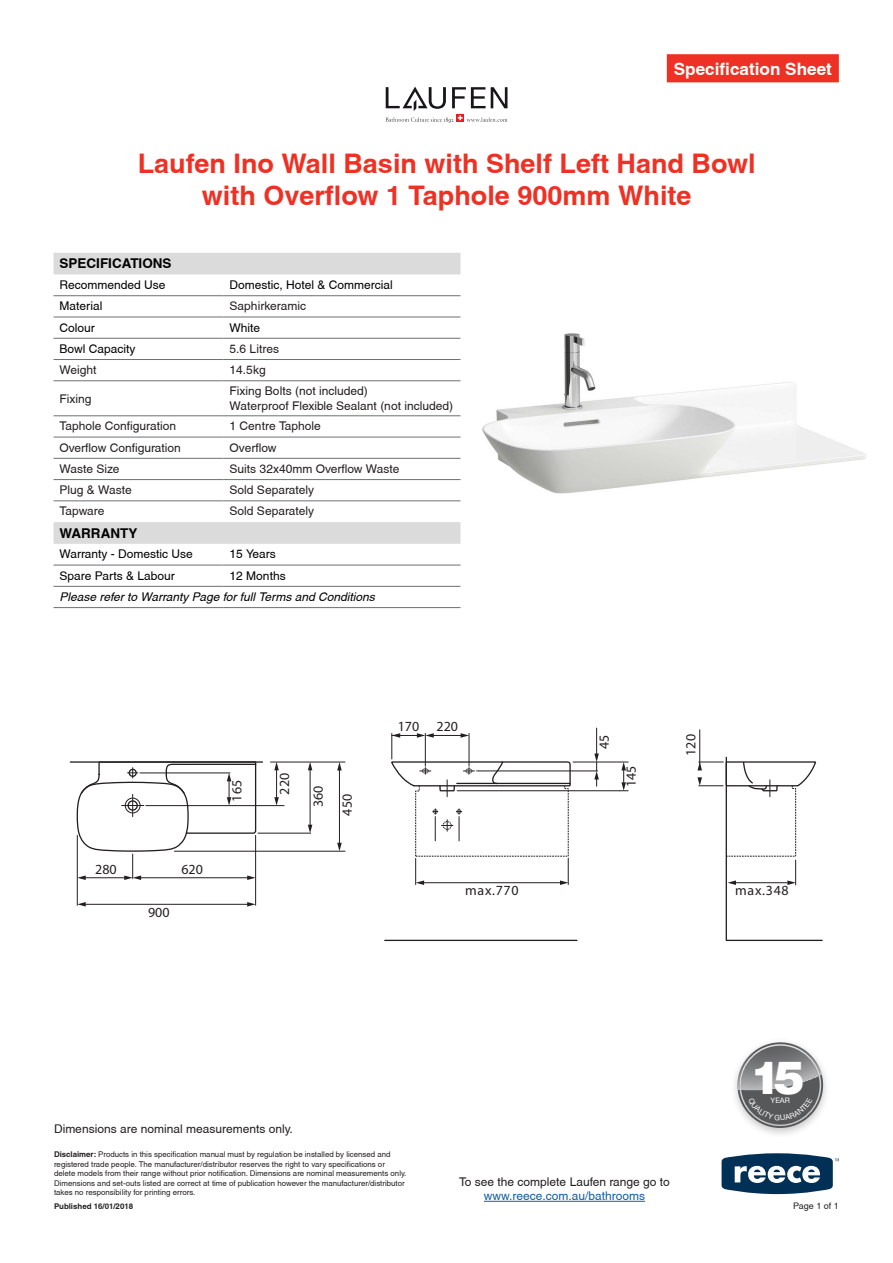
<style>
.page{position:relative;width:893px;height:1263px;background:#fff}
.page>*{position:absolute;margin:0;border:0;box-sizing:border-box;transform-origin:0 0}
.t1{font:900 45.75px "Helvetica Neue";color:#fff}
.Heading_1{font:700 27px/32.4px "Helvetica";color:#ee3124;text-align:center}
.t2{font:700 17.1px "Helvetica";color:#fff}
.t3{font:700 condensed 13.95px "Univers";color:#231f20}
.t4{font:700 13.5px "Helvetica";color:#000}
.t5{font:12px/14.4px "Helvetica";color:#231f20;text-align:center}
.t6{font:12px "Helvetica";color:#000}
.t7{font:italic 12px "Helvetica";color:#000}
.t8{font:9px "Helvetica";color:#231f20}
.t9{font:7.8px/9.4px "Helvetica";color:#231f20}
.t10{font:700 7.8px "Helvetica";color:#231f20}
.t11{font:7.5px "Helvetica Neue";color:#fff}
.s1{font-weight:700}
.s2{color:#175d9e}
</style>
<div class="page">
<svg style="left:722px;top:1153px;width:117px;height:41px"></svg>
<div style="left:667px;top:54px;width:172px;height:28px;background:#ee3124"></div>
<hr style="left:484px;top:1201px;width:161px;height:1px;background:#175d9e">
<img style="left:734px;top:1072px;width:93px;height:63px">
<img style="left:482px;top:333px;width:384px;height:161px">
<svg style="left:385px;top:87px;width:122px;height:36px"></svg>
<svg style="left:54px;top:253px;width:406px;height:291px"></svg>
<hr style="left:54px;top:295px;width:170px;height:1px;background:#6d6f73">
<hr style="left:224px;top:295px;width:236px;height:1px;background:#6d6f73">
<hr style="left:54px;top:317px;width:170px;height:1px;background:#6d6f73">
<hr style="left:224px;top:317px;width:236px;height:1px;background:#6d6f73">
<hr style="left:54px;top:338px;width:170px;height:1px;background:#6d6f73">
<hr style="left:224px;top:338px;width:236px;height:1px;background:#6d6f73">
<hr style="left:54px;top:359px;width:170px;height:1px;background:#6d6f73">
<hr style="left:224px;top:359px;width:236px;height:1px;background:#6d6f73">
<hr style="left:54px;top:380px;width:170px;height:1px;background:#6d6f73">
<hr style="left:224px;top:380px;width:236px;height:1px;background:#6d6f73">
<hr style="left:54px;top:415px;width:170px;height:1px;background:#6d6f73">
<hr style="left:224px;top:415px;width:236px;height:1px;background:#6d6f73">
<hr style="left:54px;top:437px;width:170px;height:1px;background:#6d6f73">
<hr style="left:224px;top:437px;width:236px;height:1px;background:#6d6f73">
<hr style="left:54px;top:458px;width:170px;height:1px;background:#6d6f73">
<hr style="left:224px;top:458px;width:236px;height:1px;background:#6d6f73">
<hr style="left:54px;top:479px;width:170px;height:1px;background:#6d6f73">
<hr style="left:224px;top:479px;width:236px;height:1px;background:#6d6f73">
<hr style="left:54px;top:501px;width:170px;height:1px;background:#6d6f73">
<hr style="left:224px;top:501px;width:236px;height:1px;background:#6d6f73">
<hr style="left:54px;top:565px;width:170px;height:1px;background:#6d6f73">
<hr style="left:224px;top:565px;width:236px;height:1px;background:#6d6f73">
<hr style="left:54px;top:586px;width:170px;height:1px;background:#6d6f73">
<hr style="left:224px;top:586px;width:236px;height:1px;background:#6d6f73">
<hr style="left:54px;top:607px;width:170px;height:1px;background:#6d6f73">
<hr style="left:224px;top:607px;width:236px;height:1px;background:#6d6f73">
<hr style="left:70px;top:761px;width:193px;height:2px;background:#231f20">
<hr style="left:385px;top:940px;width:192px;height:1px;background:#231f20">
<hr style="left:77px;top:835px;width:1px;height:70px;background:#231f20">
<hr style="left:174px;top:851px;width:171px;height:1px;background:#231f20">
<svg style="left:337px;top:763px;width:5px;height:7px"></svg>
<svg style="left:337px;top:843px;width:5px;height:8px"></svg>
<hr style="left:339px;top:770px;width:1px;height:73px;background:#231f20">
<hr style="left:146px;top:805px;width:138px;height:1px;background:#231f20">
<svg style="left:274px;top:763px;width:5px;height:43px"></svg>
<hr style="left:270px;top:762px;width:75px;height:1px;background:#231f20">
<hr style="left:258px;top:833px;width:53px;height:1px;background:#231f20">
<svg style="left:308px;top:825px;width:4px;height:8px"></svg>
<svg style="left:308px;top:762px;width:4px;height:8px"></svg>
<hr style="left:310px;top:770px;width:1px;height:55px;background:#231f20">
<hr style="left:255px;top:835px;width:1px;height:70px;background:#231f20">
<svg style="left:76px;top:761px;width:181px;height:119px"></svg>
<hr style="left:141px;top:877px;width:107px;height:1px;background:#231f20">
<svg style="left:77px;top:902px;width:9px;height:4px"></svg>
<svg style="left:247px;top:902px;width:9px;height:4px"></svg>
<hr style="left:85px;top:904px;width:163px;height:1px;background:#231f20">
<svg style="left:390px;top:728px;width:433px;height:213px"></svg>
<svg style="left:737px;top:1042px;width:86px;height:86px"></svg>
<h3 class="t2" style="left:674px;top:59px;width:160px">Specification Sheet</h3>
<p class="Heading_1" style="left:138px;top:146px;width:619px">Laufen Ino Wall Basin with Shelf Left Hand Bowl with Overflow 1 Taphole 900mm White</p>
<p class="t4" style="left:60px;top:255px;width:114px">SPECIFICATIONS</p>
<p class="t6" style="left:60px;top:278px;width:108px">Recommended Use</p>
<p class="t6" style="left:230px;top:278px;width:165px">Domestic, Hotel &amp; Commercial</p>
<p class="t6" style="left:60px;top:299px;width:44px">Material</p>
<p class="t5" style="left:230px;top:299px;width:78px">Saphirkeramic</p>
<p class="t6" style="left:60px;top:320px;width:37px">Colour</p>
<p class="t6" style="left:230px;top:320px;width:32px">White</p>
<p class="t6" style="left:60px;top:342px;width:77px">Bowl Capacity</p>
<p class="t5" style="left:230px;top:341px;width:51px">5.6 Litres</p>
<p class="t5" style="left:60px;top:363px;width:38px">Weight</p>
<p class="t5" style="left:230px;top:363px;width:38px">14.5kg</p>
<p class="t5" style="left:60px;top:391px;width:34px">Fixing</p>
<p class="t5" style="left:230px;top:384px;width:225px;text-align:left">Fixing Bolts (not included)<br>Waterproof Flexible Sealant (not included)</p>
<p class="t5" style="left:60px;top:419px;width:118px">Taphole Configuration</p>
<p class="t5" style="left:230px;top:419px;width:93px">1 Centre Taphole</p>
<p class="t5" style="left:60px;top:440px;width:123px">Overflow Configuration</p>
<p class="t5" style="left:230px;top:440px;width:48px">Overflow</p>
<p class="t5" style="left:60px;top:461px;width:62px">Waste Size</p>
<p class="t5" style="left:230px;top:461px;width:171px">Suits 32x40mm Overflow Waste</p>
<p class="t5" style="left:60px;top:483px;width:74px">Plug &amp; Waste</p>
<p class="t5" style="left:230px;top:483px;width:86px">Sold Separately</p>
<p class="t5" style="left:60px;top:504px;width:47px">Tapware</p>
<p class="t5" style="left:230px;top:504px;width:86px">Sold Separately</p>
<p class="t4" style="left:60px;top:525px;width:79px">WARRANTY</p>
<p class="t6" style="left:60px;top:547px;width:135px">Warranty - Domestic Use</p>
<p class="t6" style="left:230px;top:547px;width:48px">15 Years</p>
<p class="t6" style="left:60px;top:568px;width:117px">Spare Parts &amp; Labour</p>
<p class="t6" style="left:230px;top:568px;width:58px">12 Months</p>
<p class="t7" style="left:60px;top:590px;width:317px">Please refer to Warranty Page for full Terms and Conditions</p>
<p class="t3" style="left:95px;top:860px;width:23px">280</p>
<p class="t3" style="left:181px;top:860px;width:23px">620</p>
<p class="t3" style="left:148px;top:903px;width:23px">900</p>
<p class="t3" style="left:228px;top:801px;width:23px;rotate:-90deg">165</p>
<p class="t3" style="left:276px;top:794px;width:23px;rotate:-90deg">220</p>
<p class="t3" style="left:309px;top:807px;width:23px;rotate:-90deg">360</p>
<p class="t3" style="left:339px;top:815px;width:23px;rotate:-90deg">450</p>
<p class="t3" style="left:398px;top:718px;width:62px">170 220</p>
<p class="t3" style="left:595px;top:749px;width:16px;rotate:-90deg">45</p>
<p class="t3" style="left:623px;top:787px;width:23px;rotate:-90deg">145</p>
<p class="t3" style="left:682px;top:756px;width:23px;rotate:-90deg">120</p>
<p class="t3" style="left:465px;top:882px;width:55px">max.770</p>
<p class="t3" style="left:735px;top:882px;width:55px">max.348</p>
<h3 class="t5" style="left:54px;top:1122px;width:240px">Dimensions are nominal measurements only.</h3>
<p class="t1" style="left:750px;top:1050px;width:56px">15</p>
<p class="t11" style="left:771px;top:1096px;width:21px">YEAR</p>
<p class="t9" style="left:54px;top:1150px;width:354px"><span class="s1">Disclaimer:</span> Products in this specification manual must by regulation be installed by licensed and registered trade people. The manufacturer/distributor reserves the right to vary specifications or delete models from their range without prior notification. Dimensions are nominal measurements only.<br>Dimensions and set-outs listed are correct at time of publication however the manufacturer/distributor takes no responsibility for printing errors.</p>
<p class="t10" style="left:54px;top:1201px;width:81px">Published 16/01/2018</p>
<p class="t5" style="left:459px;top:1174px;width:212px">To see the complete Laufen range go to <span class="s2">www.reece.com.au/bathrooms</span></p>
<p class="t8" style="left:793px;top:1200px;width:47px">Page 1 of 1</p>
</div>
